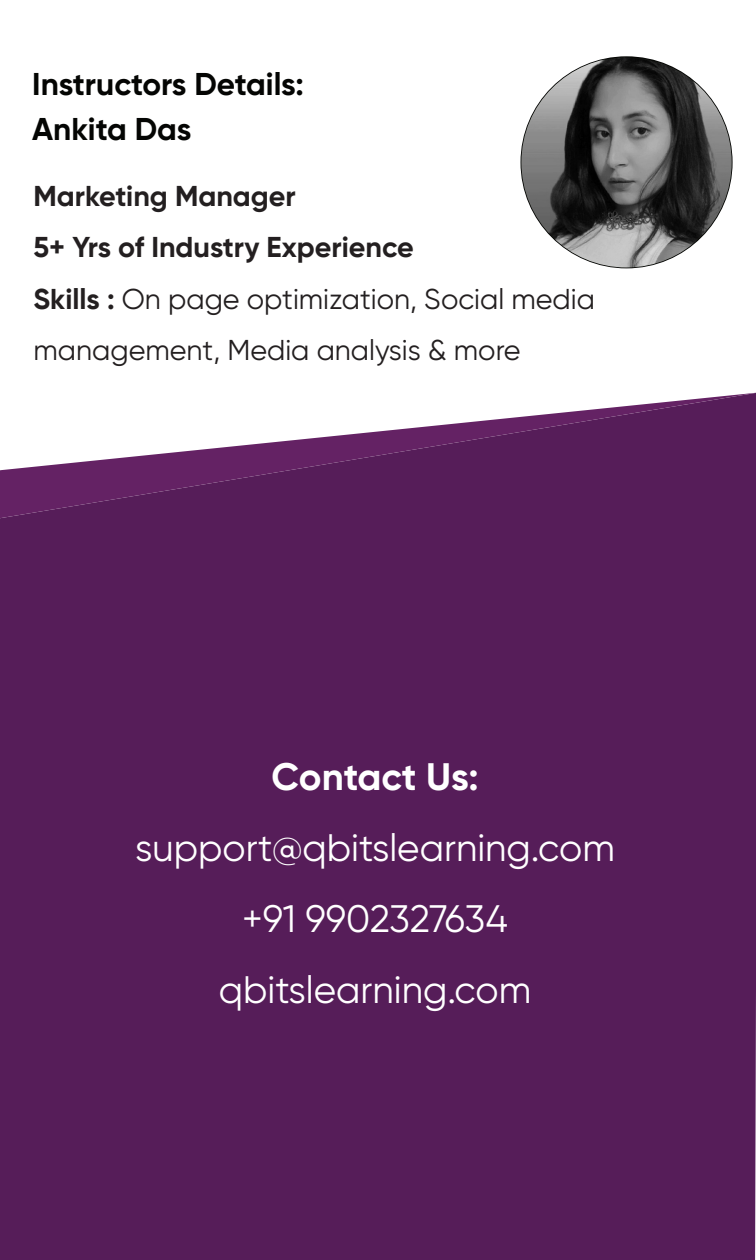
<style>
.page{position:relative;width:756px;height:1260px;background:#fff}
.page>*{position:absolute;margin:0;border:0;box-sizing:border-box;transform-origin:0 0}
.t1{font:38.32px/71px "Gilroy";color:#fff;text-align:center}
.t2{font:700 38.32px "Gilroy";letter-spacing:-.005em;color:#fff}
.t3{font:700 31.5px/45.5px "Gilroy";color:#040503}
.t4{font:28.7px/51.3px "Gilroy";color:#231f20}
.s1{font-weight:700}
</style>
<div class="page">
<div style="left:0;top:519px;width:756px;height:741px;background:#561d59"></div>
<svg style="left:0;top:393px;width:756px;height:126px"></svg>
<img style="left:521px;top:57px;width:211px;height:211px;border-radius:105px">
<p class="t3" style="left:32px;top:61px;width:273px">Instructors Details:<br>Ankita Das</p>
<p class="t4" style="left:34px;top:170px;width:563px"><span class="s1">Marketing Manager<br>5+ Yrs of Industry Experience<br>Skills :</span> On page optimization, Social media management, Media analysis &amp; more</p>
<h1 class="t2" style="left:271px;top:753px;width:209px">Contact Us:</h1>
<h1 class="t1" style="left:135px;top:812px;width:481px">support@qbitslearning.com +91 9902327634 qbitslearning.com</h1>
</div>
